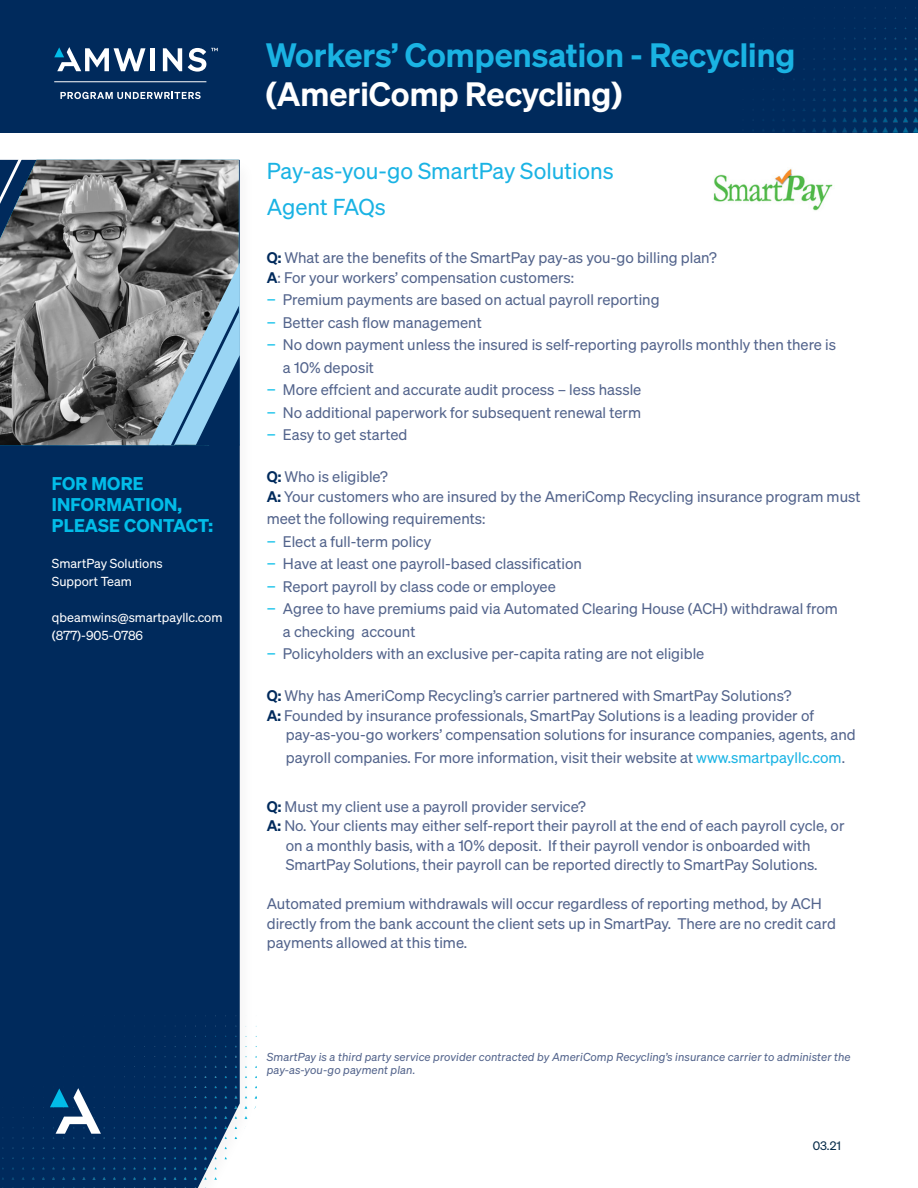
<style>
.page{position:relative;width:918px;height:1188px;background:#fff}
.page>*{position:absolute;margin:0;border:0;box-sizing:border-box;transform-origin:0 0}
.t1{font:600 33px "Sohne";color:#1ab3e3}
.t2{font:600 33px "Sohne";color:#fff}
.t3{font:22.5px "Sohne Buch";color:#1ab3e4}
.New_H3{font:18px/21px "Sohne Dreiviertelfett";letter-spacing:.01em;color:#02bce8}
.t4{font:15px/19.5px "Sohne Buch";color:#53648c}
.Specialty_Practice{font:12.75px/18px "Sohne Buch";color:#fff}
.t5{font:12px "Sohne Buch";color:#052a48}
.Pargraph_Headers{font:11.25px/13.5px "Sohne Buch Kursiv";letter-spacing:.01em;color:#53648c}
.s1{font-family:"Sohne";font-weight:600;color:#002a5c}
.s2{color:#02bce8}
.s3{color:#1ab3e4}
</style>
<div class="page">
<div style="left:0;top:160px;width:240px;height:849px;background:#002a5c"></div>
<img style="left:0;top:1009px;width:257px;height:179px">
<svg style="left:50px;top:1088px;width:51px;height:46px"></svg>
<img style="left:0;top:160px;width:239px;height:285px">
<svg style="left:149px;top:262px;width:91px;height:183px;background:#748fa1"></svg>
<div style="left:0;top:0;width:918px;height:132px;background:#002a5c"></div>
<img style="left:753px;top:7px;width:165px;height:125px">
<svg style="left:0;top:159px;width:31px;height:45px"></svg>
<img style="left:713px;top:169px;width:120px;height:42px">
<div style="left:150px;top:48px;width:5px;height:23px;background:#fff"></div>
<svg style="left:163px;top:48px;width:19px;height:23px"></svg>
<svg style="left:54px;top:47px;width:91px;height:24px"></svg>
<svg style="left:188px;top:48px;width:30px;height:24px"></svg>
<hr style="left:54px;top:82px;width:152px;height:1px;background:#fff">
<svg style="left:60px;top:92px;width:141px;height:7px"></svg>
<p class="New_H3" style="left:52px;top:472px;width:163px">FOR MORE<br>INFORMATION,<br>PLEASE CONTACT:</p>
<p class="Specialty_Practice" style="left:52px;top:554px;width:112px">SmartPay Solutions<br>Support Team</p>
<p class="Specialty_Practice" style="left:52px;top:608px;width:172px">qbeamwins@smartpayllc.com</p>
<p class="Specialty_Practice" style="left:52px;top:626px;width:93px">(877)-905-0786</p>
<h1 class="t1" style="left:266px;top:34px;width:531px">Workers’ Compensation - Recycling</h1>
<h1 class="t2" style="left:266px;top:73px;width:358px">(AmeriComp Recycling)</h1>
<h2 class="t3" style="left:267px;top:157px;width:349px">Pay-as-you-go SmartPay Solutions</h2>
<h2 class="t3" style="left:267px;top:193px;width:120px">Agent FAQs</h2>
<p class="t4" style="left:267px;top:248px;width:452px"><span class="s1">Q:</span> What are the benefits of the SmartPay pay-as you-go billing plan?</p>
<p class="t4" style="left:267px;top:267px;width:309px"><span class="s1">A</span>: For your workers’ compensation customers:</p>
<p class="t4" style="left:267px;top:290px;width:394px"><span class="s2">−</span> Premium payments are based on actual payroll reporting</p>
<p class="t4" style="left:267px;top:312px;width:217px"><span class="s2">−</span> Better cash flow management</p>
<p class="t4" style="left:283px;top:333px;width:555px;line-height:22.5px;text-indent:-16px"><span class="s2">−</span> No down payment unless the insured is self-reporting payrolls monthly then there is a 10% deposit</p>
<p class="t4" style="left:267px;top:380px;width:376px"><span class="s2">−</span> More effcient and accurate audit process – less hassle</p>
<p class="t4" style="left:267px;top:402px;width:376px"><span class="s2">−</span> No additional paperwork for subsequent renewal term</p>
<p class="t4" style="left:267px;top:425px;width:142px"><span class="s2">−</span> Easy to get started</p>
<p class="t4" style="left:267px;top:467px;width:123px"><span class="s1">Q:</span> Who is eligible?</p>
<p class="t4" style="left:267px;top:485px;width:595px;line-height:22.5px"><span class="s1">A:</span> Your customers who are insured by the AmeriComp Recycling insurance program must meet the following requirements:</p>
<p class="t4" style="left:267px;top:531px;width:166px"><span class="s2">−</span> Elect a full-term policy</p>
<p class="t4" style="left:267px;top:554px;width:317px"><span class="s2">−</span> Have at least one payroll-based classification</p>
<p class="t4" style="left:267px;top:576px;width:291px"><span class="s2">−</span> Report payroll by class code or employee</p>
<p class="t4" style="left:283px;top:597px;width:556px;line-height:22.5px;text-indent:-16px"><span class="s2">−</span> Agree to have premiums paid via Automated Clearing House (ACH) withdrawal from a checking account</p>
<p class="t4" style="left:267px;top:644px;width:439px"><span class="s2">−</span> Policyholders with an exclusive per-capita rating are not eligible</p>
<p class="t4" style="left:267px;top:686px;width:526px"><span class="s1">Q:</span> Why has AmeriComp Recycling’s carrier partnered with SmartPay Solutions?</p>
<p class="t4" style="left:286px;top:705px;width:571px;text-indent:-19px"><span class="s1">A:</span> Founded by insurance professionals, SmartPay Solutions is a leading provider of pay-as-you-go workers’ compensation solutions for insurance companies, agents, and</p>
<p class="t4" style="left:286px;top:747px;width:561px">payroll companies. For more information, visit their website at <span class="s3">www.smartpayllc.com</span>.</p>
<p class="t4" style="left:267px;top:796px;width:321px"><span class="s1">Q:</span> Must my client use a payroll provider service?</p>
<p class="t4" style="left:286px;top:816px;width:560px;text-indent:-19px"><span class="s1">A:</span> No. Your clients may either self-report their payroll at the end of each payroll cycle, or on a monthly basis, with a 10% deposit. If their payroll vendor is onboarded with<br>SmartPay Solutions, their payroll can be reported directly to SmartPay Solutions.</p>
<p class="t4" style="left:267px;top:894px;width:571px">Automated premium withdrawals will occur regardless of reporting method, by ACH directly from the bank account the client sets up in SmartPay. There are no credit card payments allowed at this time.</p>
<p class="Pargraph_Headers" style="left:267px;top:1050px;width:585px">SmartPay is a third party service provider contracted by AmeriComp Recycling’s insurance carrier to administer the pay-as-you-go payment plan.</p>
<p class="t5" style="left:813px;top:1138px;width:30px">03.21</p>
</div>
